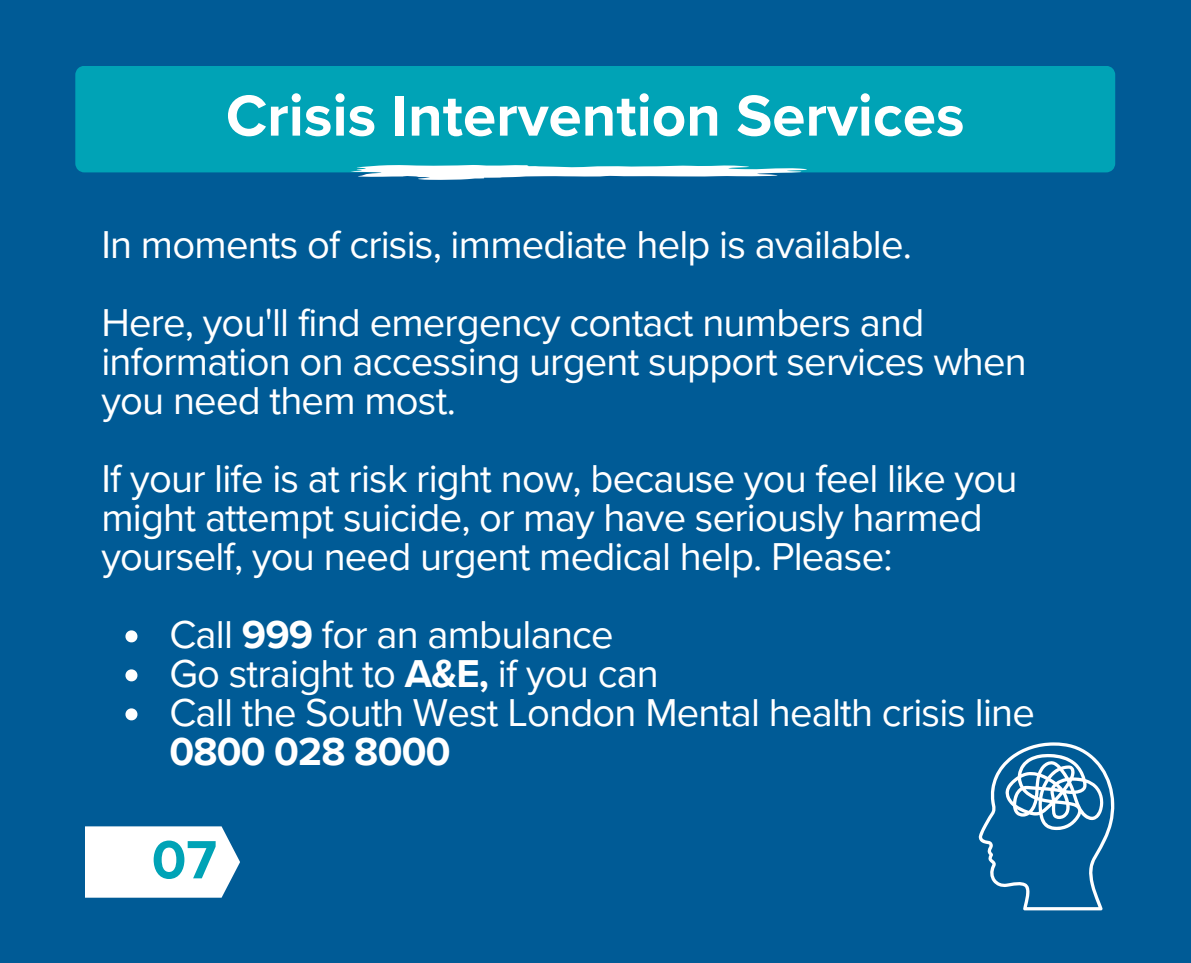
<style>
.page{position:relative;width:1191px;height:963px;background:#005b96}
.page>*{position:absolute;margin:0;border:0;box-sizing:border-box;transform-origin:0 0}
.t1{font:700 60px "Proxima Nova";color:#fff}
.t2{font:700 56px "Proxima Nova";color:#00a3b6}
.t3{font:40px/39.2px "Proxima Nova";letter-spacing:-.02em;color:#fff}
.s1{font-weight:700}
</style>
<div class="page">
<svg style="left:979px;top:742px;width:136px;height:168px"></svg>
<div style="left:75px;top:66px;width:1040px;height:106px;background:#00a3b6"></div>
<svg style="left:347px;top:165px;width:462px;height:15px"></svg>
<svg style="left:125px;top:630px;width:12px;height:12px"></svg>
<svg style="left:125px;top:669px;width:12px;height:12px"></svg>
<svg style="left:125px;top:708px;width:12px;height:12px"></svg>
<svg style="left:85px;top:826px;width:155px;height:72px;background:#edf3f7"></svg>
<h1 class="t1" style="left:226px;top:80px;width:740px">Crisis Intervention Services</h1>
<p class="t3" style="left:101px;top:226px;width:812px">In moments of crisis, immediate help is available.</p>
<p class="t3" style="left:101px;top:304px;width:927px">Here, you'll find emergency contact numbers and information on accessing urgent support services when you need them most.</p>
<p class="t3" style="left:101px;top:460px;width:918px">If your life is at risk right now, because you feel like you might attempt suicide, or may have seriously harmed yourself, you need urgent medical help. Please:</p>
<p class="t3" style="left:169px;top:616px;width:446px">Call <span class="s1">999</span> for an ambulance</p>
<p class="t3" style="left:169px;top:655px;width:491px">Go straight to <span class="s1">A&amp;E,</span> if you can</p>
<p class="t3" style="left:169px;top:694px;width:867px">Call the South West London Mental health crisis line<br><span class="s1">0800 028 8000</span></p>
<p class="t2" style="left:152px;top:827px;width:67px">07</p>
</div>
